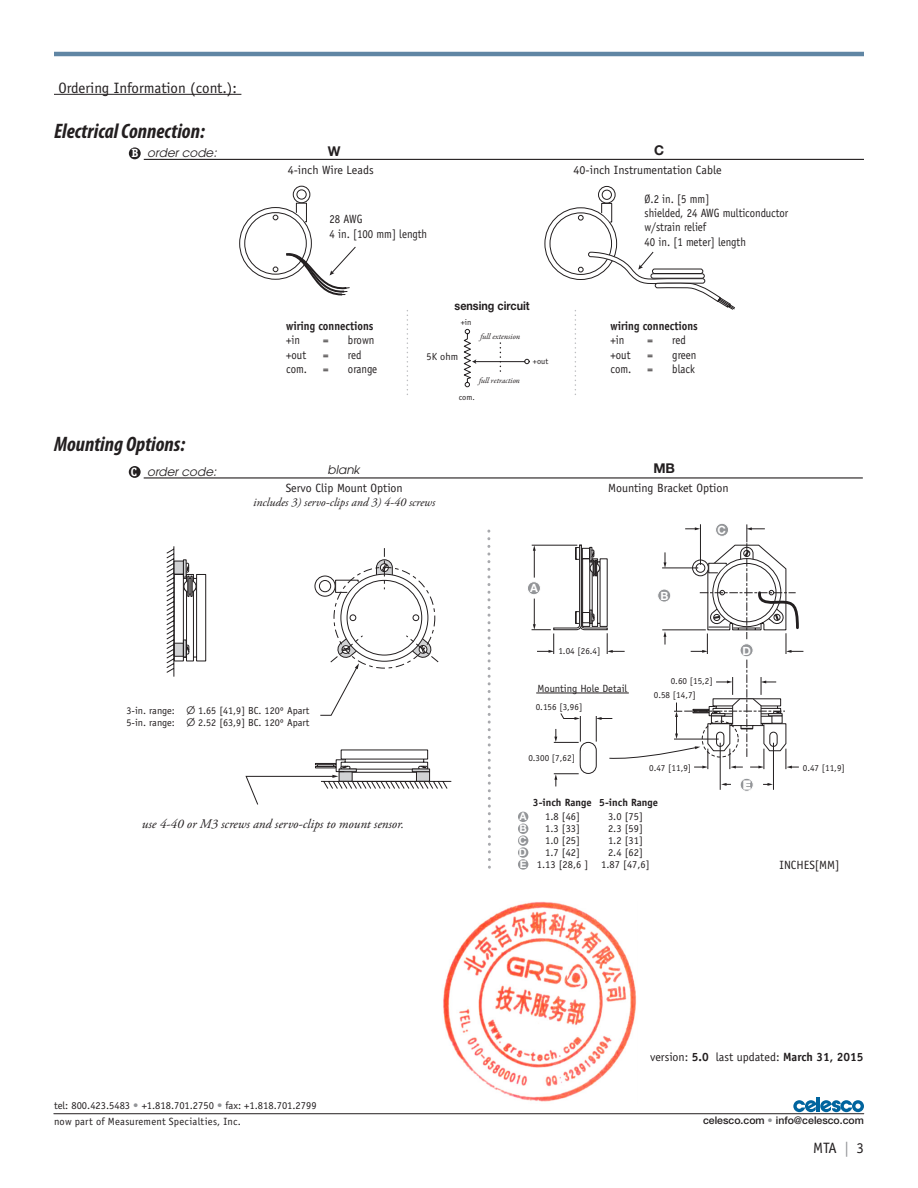
<style>
.page{position:relative;width:918px;height:1188px;background:#fff}
.page>*{position:absolute;margin:0;border:0;box-sizing:border-box;transform-origin:0 0}
.t1{font:italic 700 condensed 21px "Myriad Pro";color:#231f20}
.t2{font:15px "Officina Sans";color:#231f20}
.t3{font:700 13.5px "Helvetica Neue";color:#231f20}
.t4{font:italic 13.05px "Adobe Garamond Pro";color:#231f20}
.t5{font:12px/14.4px "Officina Sans";color:#231f20;scale:.9 1}
.t6{font:12px "Officina Sans";color:#231f20}
.t7{font:italic 12px "Adobe Garamond Pro";color:#231f20}
.t8{font:700 12px "Officina Sans";color:#231f20;scale:.9 1}
.t9{font:italic 12px "Avant Garde";color:#231f20}
.t10{font:700 12px "Helvetica Neue";color:#231f20;scale:.9 1}
.t11{font:700 12px "Officina Serif";color:#fff}
.t12{font:700 11.4px "Helvetica Neue";color:#fff}
.t13{font:10.5px/16.5px "Officina Sans";color:#231f20}
.t14{font:500 10.5px "Helvetica Neue";color:#231f20}
.t15{font:700 10.5px "Officina Sans";color:#231f20}
.t16{font:700 10.5px "Helvetica Neue";color:#fff}
.t17{font:10.35px "Officina Sans";color:#231f20}
.t18{font:10.2px/12.3px "Officina Sans";color:#231f20}
.t19{font:9.15px "Officina Sans";color:#231f20}
.t20{font:italic 8.25px "Garamond Premr Pro";color:#231f20}
.t21{font:8.25px "Officina Sans";color:#231f20}
.s1{font-family:"Avant Garde"}
.s2{color:#939598}
.s3{font-family:"Helvetica Neue";font-weight:700;color:#fff}
.s4{font-weight:700}
</style>
<div class="page">
<img style="left:443px;top:902px;width:194px;height:200px">
<hr style="left:54px;top:1113px;width:810px;height:1px;background:#231f20">
<hr style="left:54px;top:52px;width:810px;height:4px;background:#6086a4">
<hr style="left:54px;top:94px;width:187px;height:1px;background:#231f20">
<hr style="left:144px;top:159px;width:720px;height:1px;background:#231f20">
<div style="left:129px;top:147px;width:12px;height:12px;background:#231f20;border-radius:50%"></div>
<svg style="left:239px;top:185px;width:496px;height:210px"></svg>
<svg style="left:166px;top:546px;width:286px;height:243px"></svg>
<svg style="left:174px;top:548px;width:265px;height:257px"></svg>
<hr style="left:144px;top:477px;width:719px;height:2px;background:#231f20">
<div style="left:129px;top:466px;width:12px;height:12px;background:#231f20;border-radius:50%"></div>
<div style="left:580px;top:742px;width:17px;height:32px;border:1px solid #231f20;border-radius:8px"></div>
<svg style="left:554px;top:773px;width:25px;height:13px"></svg>
<svg style="left:554px;top:713px;width:27px;height:30px"></svg>
<hr style="left:536px;top:693px;width:93px;height:1px;background:#231f20">
<div style="left:518px;top:812px;width:10px;height:10px;background:#939598;border-radius:50%"></div>
<div style="left:518px;top:824px;width:10px;height:10px;background:#939598;border-radius:50%"></div>
<div style="left:518px;top:835px;width:10px;height:11px;background:#939598;border-radius:50%"></div>
<div style="left:518px;top:847px;width:10px;height:11px;background:#939598;border-radius:50%"></div>
<div style="left:518px;top:859px;width:10px;height:11px;background:#939598;border-radius:50%"></div>
<div style="left:527px;top:582px;width:13px;height:13px;background:#939598;border-radius:50%"></div>
<div style="left:527px;top:582px;width:14px;height:13px;border:1px solid #fff;border-radius:50%"></div>
<svg style="left:532px;top:545px;width:93px;height:109px"></svg>
<svg style="left:740px;top:778px;width:13px;height:13px"></svg>
<div style="left:740px;top:778px;width:13px;height:13px;border:1px solid #fff;border-radius:50%"></div>
<hr style="left:720px;top:743px;width:1px;height:47px;background:#231f20">
<hr style="left:773px;top:743px;width:1px;height:47px;background:#231f20">
<svg style="left:721px;top:783px;width:10px;height:3px"></svg>
<svg style="left:763px;top:783px;width:10px;height:3px"></svg>
<svg style="left:596px;top:660px;width:203px;height:109px"></svg>
<svg style="left:744px;top:781px;width:6px;height:8px"></svg>
<div style="left:715px;top:523px;width:14px;height:14px;border:1px solid #fff;border-radius:50%"></div>
<div style="left:658px;top:589px;width:13px;height:13px;background:#939598;border-radius:50%"></div>
<div style="left:658px;top:589px;width:13px;height:13px;border:1px solid #fff;border-radius:50%"></div>
<div style="left:740px;top:644px;width:13px;height:13px;border:1px solid #fff;border-radius:50%"></div>
<hr style="left:662px;top:568px;width:36px;height:1px;background:#231f20">
<hr style="left:662px;top:630px;width:44px;height:1px;background:#231f20">
<svg style="left:664px;top:552px;width:2px;height:16px"></svg>
<svg style="left:664px;top:631px;width:2px;height:14px"></svg>
<svg style="left:685px;top:524px;width:118px;height:130px"></svg>
<svg style="left:487px;top:529px;width:4px;height:340px"></svg>
<hr style="left:817px;top:1098px;width:3px;height:14px;background:#00649e">
<svg style="left:793px;top:1100px;width:71px;height:12px"></svg>
<h2 class="t2" style="left:58px;top:79px;width:180px">Ordering Information (cont.):</h2>
<h1 class="t1" style="left:54px;top:118px;width:152px">Electrical Connection:</h1>
<p class="t11" style="left:131px;top:146px;width:9px">B</p>
<p class="t3" style="left:328px;top:142px;width:14px">W</p>
<p class="t3" style="left:654px;top:142px;width:12px">C</p>
<p class="t5" style="left:644px;top:191px;width:161px">Ø.2 in. [5 mm]<br>shielded, 24 AWG multiconductor w/strain relief<br>40 in. [1 meter] length</p>
<p class="t9" style="left:147px;top:146px;width:71px">order code:</p>
<p class="t6" style="left:288px;top:162px;width:88px">4-inch Wire Leads</p>
<p class="t6" style="left:573px;top:162px;width:150px">40-inch Instrumentation Cable</p>
<p class="t5" style="left:329px;top:212px;width:110px">28 AWG<br>4 in. [100 mm] length</p>
<h1 class="t1" style="left:54px;top:431px;width:133px">Mounting Options:</h1>
<p class="t8" style="left:286px;top:318px;width:99px">wiring connections</p>
<p class="t5" style="left:286px;top:333px;width:17px">+in</p>
<p class="t5" style="left:323px;top:333px;width:8px">=</p>
<p class="t5" style="left:348px;top:333px;width:31px">brown</p>
<p class="t5" style="left:286px;top:347px;width:24px">+out</p>
<p class="t5" style="left:323px;top:347px;width:8px">=</p>
<p class="t5" style="left:348px;top:347px;width:17px">red</p>
<p class="t5" style="left:286px;top:362px;width:25px">com.</p>
<p class="t5" style="left:323px;top:362px;width:8px">=</p>
<p class="t5" style="left:348px;top:362px;width:34px">orange</p>
<p class="t10" style="left:455px;top:298px;width:85px">sensing circuit</p>
<p class="t21" style="left:461px;top:317px;width:12px">+in</p>
<p class="t17" style="left:427px;top:350px;width:33px">5K ohm</p>
<p class="t20" style="left:480px;top:331px;width:41px">full extension</p>
<p class="t20" style="left:479px;top:375px;width:43px">full retraction</p>
<p class="t21" style="left:459px;top:393px;width:18px">com.</p>
<p class="t21" style="left:533px;top:357px;width:17px">+out</p>
<p class="t8" style="left:610px;top:318px;width:99px">wiring connections</p>
<p class="t5" style="left:610px;top:333px;width:17px">+in</p>
<p class="t5" style="left:648px;top:333px;width:8px">=</p>
<p class="t5" style="left:672px;top:333px;width:17px">red</p>
<p class="t5" style="left:610px;top:347px;width:24px">+out</p>
<p class="t5" style="left:648px;top:347px;width:8px">=</p>
<p class="t5" style="left:672px;top:347px;width:28px">green</p>
<p class="t5" style="left:610px;top:362px;width:25px">com.</p>
<p class="t5" style="left:648px;top:362px;width:8px">=</p>
<p class="t5" style="left:672px;top:362px;width:27px">black</p>
<p class="t11" style="left:131px;top:464px;width:8px">C</p>
<p class="t3" style="left:653px;top:460px;width:23px">MB</p>
<p class="t9" style="left:147px;top:464px;width:71px">order code:</p>
<p class="t9" style="left:328px;top:463px;width:34px">blank</p>
<p class="t6" style="left:286px;top:481px;width:118px">Servo Clip Mount Option</p>
<p class="t7" style="left:253px;top:495px;width:184px">includes 3) servo-clips and 3) 4-40 screws</p>
<p class="t6" style="left:608px;top:481px;width:122px">Mounting Bracket Option</p>
<p class="t18" style="left:126px;top:704px;width:184px">3-in. range: <span class="s1">Ø</span> 1.65 [41,9] BC. 120º Apart<br>5-in. range: <span class="s1">Ø</span> 2.52 [63,9] BC. 120º Apart</p>
<p class="t4" style="left:142px;top:816px;width:264px">use 4-40 or M3 screws and servo-clips to mount sensor.</p>
<p class="t13" style="left:54px;top:1097px;width:264px">tel: 800.423.5483 <span class="s2">•</span> +1.818.701.2750 <span class="s2">•</span> fax: +1.818.701.2799 now part of Measurement Specialties, Inc.</p>
<p class="t12" style="left:718px;top:523px;width:10px">C</p>
<p class="t12" style="left:530px;top:581px;width:9px">A</p>
<p class="t19" style="left:558px;top:645px;width:44px">1.04 [26.4]</p>
<p class="t13" style="left:538px;top:681px;width:91px">Mounting Hole Detail</p>
<p class="t19" style="left:536px;top:702px;width:48px">0.156 [3,96]</p>
<p class="t19" style="left:528px;top:752px;width:48px">0.300 [7,62]</p>
<p class="t12" style="left:660px;top:589px;width:10px">B</p>
<p class="t19" style="left:671px;top:676px;width:44px">0.60 [15,2]</p>
<p class="t19" style="left:654px;top:689px;width:44px">0.58 [14,7]</p>
<p class="t19" style="left:649px;top:762px;width:44px">0.47 [11,9]</p>
<p class="t15" style="left:533px;top:796px;width:127px">3-inch Range 5-inch Range</p>
<p class="t16" style="left:520px;top:810px;width:9px">A</p>
<p class="t13" style="left:545px;top:808px;width:36px">1.8 [46]</p>
<p class="t13" style="left:608px;top:808px;width:36px">3.0 [75]</p>
<p class="t16" style="left:519px;top:822px;width:9px">B</p>
<p class="t13" style="left:545px;top:820px;width:36px">1.3 [33]</p>
<p class="t13" style="left:608px;top:820px;width:36px">2.3 [59]</p>
<p class="t16" style="left:519px;top:834px;width:9px">C</p>
<p class="t13" style="left:545px;top:832px;width:36px">1.0 [25]</p>
<p class="t13" style="left:608px;top:832px;width:36px">1.2 [31]</p>
<p class="t16" style="left:519px;top:846px;width:9px">D</p>
<p class="t13" style="left:545px;top:844px;width:36px">1.7 [42]</p>
<p class="t13" style="left:520px;top:847px;width:131px;line-height:12px;text-indent:88px">2.4 [62]<br><span class="s3">E</span> 1.13 [28,6 ] 1.87 [47,6]</p>
<p class="t12" style="left:743px;top:643px;width:10px">D</p>
<p class="t12" style="left:743px;top:778px;width:9px">E</p>
<p class="t19" style="left:803px;top:762px;width:44px">0.47 [11,9]</p>
<p class="t6" style="left:780px;top:858px;width:62px">INCHES[MM]</p>
<p class="t6" style="left:650px;top:1050px;width:215px">version: <span class="s4">5.0</span> last updated: <span class="s4">March 31, 2015</span></p>
<p class="t14" style="left:703px;top:1114px;width:162px">celesco.com <span class="s2">•</span> info@celesco.com</p>
<h2 class="t2" style="left:813px;top:1139px;width:52px">MTA <span class="s2">|</span> 3</h2>
</div>
